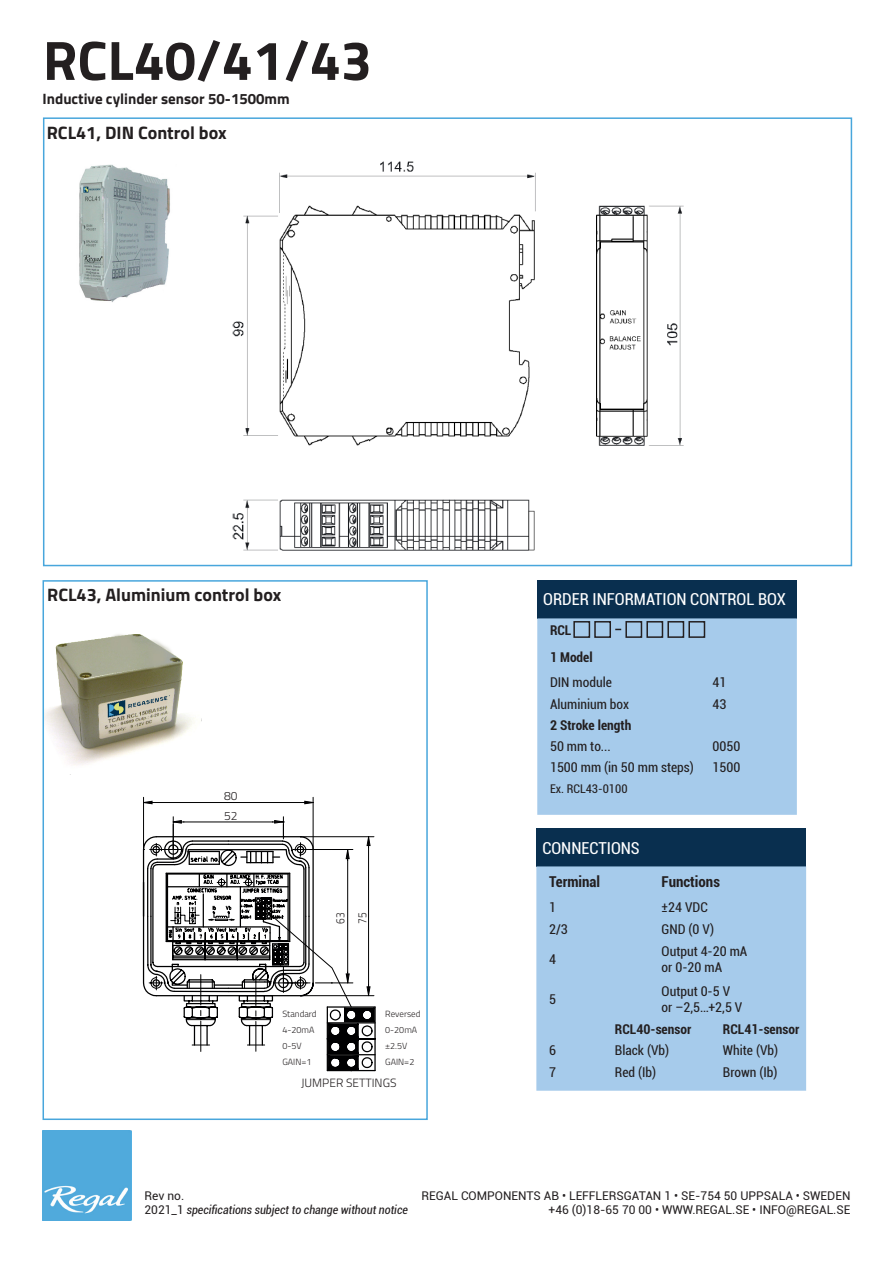
<style>
.page{position:relative;width:893px;height:1263px;background:#fff}
.page>*{position:absolute;margin:0;border:0;box-sizing:border-box;transform-origin:0 0}
.t1{font:700 55.5px "Titillium Web";color:#231f20}
.t2{font:700 18px "Titillium Web";color:#231f20}
.t3{font:condensed 16.5px "Roboto";color:#fff}
.t4{font:700 15px "Titillium Web";color:#231f20}
.t5{font:700 condensed 15px "Roboto";color:#231f20}
.Specification_boxes{font:condensed 13.5px "Roboto";color:#231f20}
.Specification_boxes-2{font:700 condensed 13.5px "Roboto";color:#231f20}
.t6{font:12px/14.4px "Roboto";color:#231f20;text-align:right}
.t7{font:italic condensed 12px/14.4px "Roboto";color:#231f20}
.t8{font:300 12px/19.8px "Titillium Web";color:#231f20}
.t9{font:condensed 12px "Roboto";color:#231f20}
.t10{font:300 12px/21.9px "Titillium Web";color:#231f20;scale:.85 1}
.t11{font:300 9px/15.9px "Titillium Web";color:#231f20}
.s1{font-style:normal;font-stretch:normal}
</style>
<div class="page">
<img style="left:43px;top:1130px;width:89px;height:90px">
<div style="left:43px;top:117px;width:809px;height:449px;border:2px solid #48a6dc"></div>
<hr style="left:143px;top:797px;width:1px;height:52px;background:#000001">
<hr style="left:313px;top:797px;width:1px;height:52px;background:#000001">
<hr style="left:154px;top:802px;width:149px;height:1px;background:#000001">
<svg style="left:144px;top:800px;width:10px;height:5px"></svg>
<svg style="left:303px;top:800px;width:11px;height:5px"></svg>
<svg style="left:143px;top:817px;width:233px;height:255px"></svg>
<img style="left:46px;top:634px;width:156px;height:141px">
<img style="left:79px;top:164px;width:91px;height:138px">
<img style="left:232px;top:161px;width:452px;height:390px">
<div style="left:43px;top:580px;width:385px;height:540px;border:2px solid #48a6dc"></div>
<div style="left:536px;top:828px;width:270px;height:38px;background:#092f4f"></div>
<div style="left:536px;top:866px;width:270px;height:225px;background:#a6cbeb"></div>
<div style="left:537px;top:580px;width:260px;height:38px;background:#092f4f"></div>
<div style="left:537px;top:618px;width:260px;height:197px;background:#a6cbeb"></div>
<div style="left:625px;top:621px;width:17px;height:17px;border:2px solid #231f20"></div>
<div style="left:646px;top:621px;width:17px;height:17px;border:2px solid #231f20"></div>
<div style="left:667px;top:621px;width:17px;height:17px;border:2px solid #231f20"></div>
<div style="left:688px;top:621px;width:17px;height:17px;border:2px solid #231f20"></div>
<div style="left:573px;top:621px;width:17px;height:17px;border:2px solid #231f20"></div>
<div style="left:594px;top:621px;width:17px;height:17px;border:2px solid #231f20"></div>
<h1 class="t1" style="left:43px;top:18px;width:330px">RCL40/41/43</h1>
<p class="t4" style="left:43px;top:88px;width:249px">Inductive cylinder sensor 50-1500mm</p>
<p class="t2" style="left:47px;top:119px;width:181px">RCL41, DIN Control box</p>
<p class="t2" style="left:47px;top:580px;width:236px">RCL43, Aluminium control box</p>
<p class="t8" style="left:224px;top:786px;width:15px">80<br>52</p>
<p class="t10" style="left:329px;top:923px;width:15px;rotate:-90deg">63<br>75</p>
<p class="t11" style="left:282px;top:1005px;width:36px">Standard<br>4-20mA<br>0-5V<br>GAIN=1</p>
<p class="t11" style="left:385px;top:1005px;width:37px">Reversed<br>0-20mA ±2.5V<br>GAIN=2</p>
<p class="t8" style="left:301px;top:1072px;width:97px">JUMPER SETTINGS</p>
<p class="t3" style="left:543px;top:588px;width:244px">ORDER INFORMATION CONTROL BOX</p>
<p class="Specification_boxes-2" style="left:550px;top:621px;width:23px">RCL</p>
<p class="Specification_boxes-2" style="left:550px;top:647px;width:44px">1 Model</p>
<p class="Specification_boxes" style="left:550px;top:673px;width:63px">DIN module</p>
<p class="Specification_boxes" style="left:712px;top:673px;width:15px">41</p>
<p class="Specification_boxes" style="left:550px;top:694px;width:81px">Aluminium box</p>
<p class="Specification_boxes" style="left:712px;top:694px;width:15px">43</p>
<p class="Specification_boxes-2" style="left:550px;top:715px;width:83px">2 Stroke length</p>
<p class="Specification_boxes" style="left:550px;top:737px;width:62px">50 mm to...</p>
<p class="Specification_boxes" style="left:712px;top:737px;width:29px">0050</p>
<p class="Specification_boxes" style="left:550px;top:758px;width:145px">1500 mm (in 50 mm steps)</p>
<p class="Specification_boxes" style="left:712px;top:758px;width:29px">1500</p>
<p class="t9" style="left:550px;top:780px;width:79px">Ex. RCL43-0100</p>
<p class="t3" style="left:542px;top:836px;width:99px">CONNECTIONS</p>
<p class="t5" style="left:549px;top:871px;width:53px">Terminal</p>
<p class="t5" style="left:662px;top:871px;width:60px">Functions</p>
<p class="Specification_boxes" style="left:549px;top:898px;width:8px">1</p>
<p class="Specification_boxes" style="left:662px;top:898px;width:48px">±24 VDC</p>
<p class="Specification_boxes" style="left:549px;top:919px;width:20px">2/3</p>
<p class="Specification_boxes" style="left:662px;top:919px;width:54px">GND (0 V)</p>
<p class="Specification_boxes" style="left:549px;top:950px;width:8px">4</p>
<p class="Specification_boxes" style="left:662px;top:942px;width:87px">Output 4-20 mA</p>
<p class="Specification_boxes" style="left:662px;top:958px;width:62px">or 0-20 mA</p>
<p class="Specification_boxes" style="left:549px;top:990px;width:8px">5</p>
<p class="Specification_boxes" style="left:662px;top:982px;width:70px">Output 0-5 V</p>
<p class="Specification_boxes" style="left:662px;top:998px;width:82px">or –2,5…+2,5 V</p>
<p class="Specification_boxes-2" style="left:615px;top:1020px;width:78px">RCL40-sensor</p>
<p class="Specification_boxes-2" style="left:723px;top:1020px;width:78px">RCL41-sensor</p>
<p class="Specification_boxes" style="left:549px;top:1041px;width:8px">6</p>
<p class="Specification_boxes" style="left:615px;top:1041px;width:56px">Black (Vb)</p>
<p class="Specification_boxes" style="left:723px;top:1041px;width:57px">White (Vb)</p>
<p class="Specification_boxes" style="left:549px;top:1062px;width:8px">7</p>
<p class="Specification_boxes" style="left:615px;top:1062px;width:43px">Red (Ib)</p>
<p class="Specification_boxes" style="left:723px;top:1062px;width:56px">Brown (Ib)</p>
<p class="t7" style="left:145px;top:1188px;width:265px"><span class="s1">Rev no.<br>2021_1</span> specifications subject to change without notice</p>
<p class="t6" style="left:421px;top:1188px;width:430px">REGAL COMPONENTS AB • LEFFLERSGATAN 1 • SE-754 50 UPPSALA • SWEDEN +46 (0)18-65 70 00 • WWW.REGAL.SE • INFO@REGAL.SE</p>
</div>
